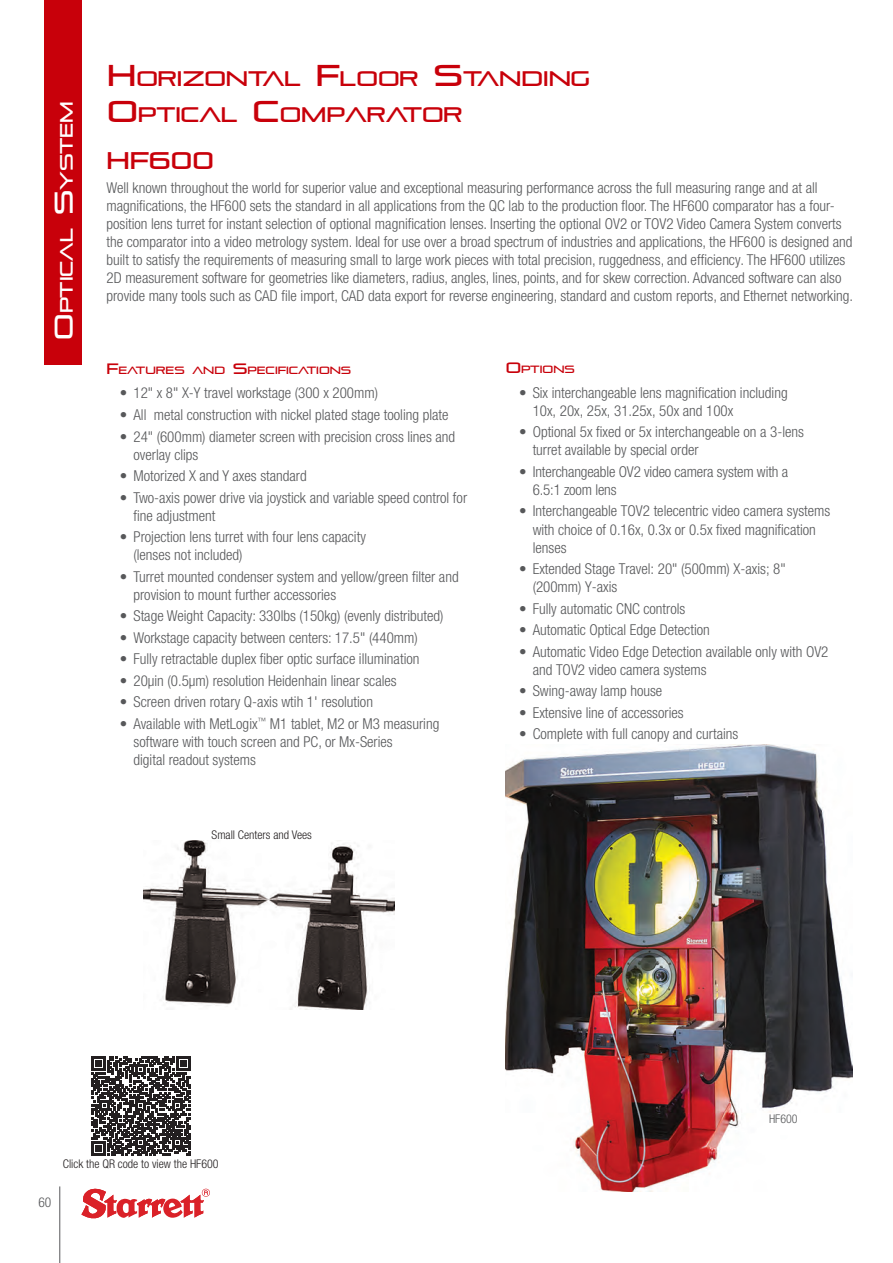
<style>
.page{position:relative;width:893px;height:1263px;background:#fff}
.page>*{position:absolute;margin:0;border:0;box-sizing:border-box;transform-origin:0 0}
.Product_Header{font:24px "Pirulen";color:#c8000a}
.Red_Header{font:21px/36px "Pirulen";color:#c8000a}
.t1{font:18px "Pirulen";color:#fff}
.Body_Text{font:300 condensed 15px/18px "Helvetica Neue LT Pro";color:#57585a}
.t2{font:300 condensed 13.5px "Helvetica Neue LT Pro";color:#57585a}
.Table_Body{font:300 condensed 12px "Helvetica Neue LT Pro";color:#231f20}
.Table_Body-2{font:300 condensed 12px "Helvetica Neue LT Pro";color:#57585a}
.Body_Text-2{font:10.5px "Pirulen";color:#c8000a}
.Features{font:10.5px "Pirulen";color:#c8000a}
.s1{font-size:25.65px}
.s2{font-size:30px}
.s3{font-size:15px}
</style>
<div class="page">
<svg style="left:81px;top:1188px;width:129px;height:31px"></svg>
<hr style="left:59px;top:1186px;width:1px;height:77px;background:#57585a">
<div style="left:44px;top:0;width:37px;height:364px;background:#c8000a"></div>
<img style="left:506px;top:745px;width:346px;height:447px">
<svg style="left:91px;top:1056px;width:99px;height:99px"></svg>
<img style="left:143px;top:840px;width:251px;height:169px">
<p class="t1" style="left:55px;top:340px;width:240px;rotate:-90deg"><span class="s1">O</span>PTICAL <span class="s1">S</span>YSTEM</p>
<p class="Red_Header" style="left:107px;top:60px;width:484px"><span class="s2">H</span>ORIZONTAL <span class="s2">F</span>LOOR <span class="s2">S</span>TANDING<br><span class="s2">O</span> PTICAL <span class="s2">C</span> OMPARATOR</p>
<p class="Product_Header" style="left:106px;top:146px;width:109px">HF600</p>
<p class="Body_Text" style="left:106px;top:178px;width:748px">Well known throughout the world for superior value and exceptional measuring performance across the full measuring range and at all magnifications, the HF600 sets the standard in all applications from the QC lab to the production floor. The HF600 comparator has a four&shy;position lens turret for instant selection of optional magnification lenses. Inserting the optional OV2 or TOV2 Video Camera System converts the comparator into a video metrology system. Ideal for use over a broad spectrum of industries and applications, the HF600 is designed and built to satisfy the requirements of measuring small to large work pieces with total precision, ruggedness, and efficiency. The HF600 utilizes 2D measurement software for geometries like diameters, radius, angles, lines, points, and for skew correction. Advanced software can also provide many tools such as CAD file import, CAD data export for reverse engineering, standard and custom reports, and Ethernet networking.</p>
<p class="Body_Text-2" style="left:106px;top:364px;width:245px"><span class="s3">F</span>EATURES AND <span class="s3">S</span>PECIFICATIONS</p>
<p class="Body_Text" style="left:120px;top:384px;width:260px">• 12" x 8" X-Y travel workstage (300 x 200mm)</p>
<p class="Body_Text" style="left:120px;top:406px;width:330px">• All metal construction with nickel plated stage tooling plate</p>
<p class="Body_Text" style="left:133px;top:427px;width:323px;text-indent:-14px">• 24" (600mm) diameter screen with precision cross lines and overlay clips</p>
<p class="Body_Text" style="left:120px;top:467px;width:188px">• Motorized X and Y axes standard</p>
<p class="Body_Text" style="left:133px;top:488px;width:335px;text-indent:-14px">• Two-axis power drive via joystick and variable speed control for fine adjustment</p>
<p class="Body_Text" style="left:133px;top:528px;width:234px;text-indent:-14px">• Projection lens turret with four lens capacity (lenses not included)</p>
<p class="Body_Text" style="left:133px;top:567px;width:327px;text-indent:-14px">• Turret mounted condenser system and yellow/green filter and provision to mount further accessories</p>
<p class="Body_Text" style="left:120px;top:607px;width:325px">• Stage Weight Capacity: 330lbs (150kg) (evenly distributed)</p>
<p class="Body_Text" style="left:120px;top:628px;width:299px">• Workstage capacity between centers: 17.5" (440mm)</p>
<p class="Body_Text" style="left:120px;top:650px;width:301px">• Fully retractable duplex fiber optic surface illumination</p>
<p class="Body_Text" style="left:120px;top:671px;width:278px">• 20μin (0.5μm) resolution Heidenhain linear scales</p>
<p class="Body_Text" style="left:120px;top:693px;width:254px">• Screen driven rotary Q-axis wtih 1' resolution</p>
<p class="Body_Text" style="left:133px;top:714px;width:307px;text-indent:-13px">• Available with MetLogix<sup>™</sup> M1 tablet, M2 or M3 measuring software with touch screen and PC, or Mx-Series<br>digital readout systems</p>
<p class="Table_Body" style="left:212px;top:828px;width:102px">Small Centers and Vees</p>
<p class="Features" style="left:506px;top:363px;width:70px"><span class="s3">O</span>PTIONS</p>
<p class="Body_Text" style="left:533px;top:384px;width:256px;text-indent:-14px">• Six interchangeable lens magnification including<br>10x, 20x, 25x, 31.25x, 50x and 100x</p>
<p class="Body_Text" style="left:533px;top:423px;width:273px;text-indent:-14px">• Optional 5x fixed or 5x interchangeable on a 3-lens turret available by special order</p>
<p class="Body_Text" style="left:533px;top:463px;width:257px;text-indent:-14px">• Interchangeable OV2 video camera system with a<br>6.5:1 zoom lens</p>
<p class="Body_Text" style="left:533px;top:502px;width:299px;text-indent:-14px">• Interchangeable TOV2 telecentric video camera systems with choice of 0.16x, 0.3x or 0.5x fixed magnification lenses</p>
<p class="Body_Text" style="left:533px;top:560px;width:255px;text-indent:-14px">• Extended Stage Travel: 20" (500mm) X-axis; 8" (200mm) Y-axis</p>
<p class="Body_Text" style="left:519px;top:599px;width:168px">• Fully automatic CNC controls</p>
<p class="Body_Text" style="left:519px;top:621px;width:192px">• Automatic Optical Edge Detection</p>
<p class="Body_Text" style="left:533px;top:642px;width:297px;text-indent:-14px">• Automatic Video Edge Detection available only with OV2 and TOV2 video camera systems</p>
<p class="Body_Text" style="left:519px;top:682px;width:145px">• Swing-away lamp house</p>
<p class="Body_Text" style="left:519px;top:703px;width:166px">• Extensive line of accessories</p>
<p class="Body_Text" style="left:519px;top:725px;width:221px">• Complete with full canopy and curtains</p>
<p class="Table_Body-2" style="left:769px;top:1112px;width:30px">HF600</p>
<p class="t2" style="left:38px;top:1194px;width:14px">60</p>
<p class="Table_Body" style="left:63px;top:1157px;width:157px">Click the QR code to view the HF600</p>
</div>
